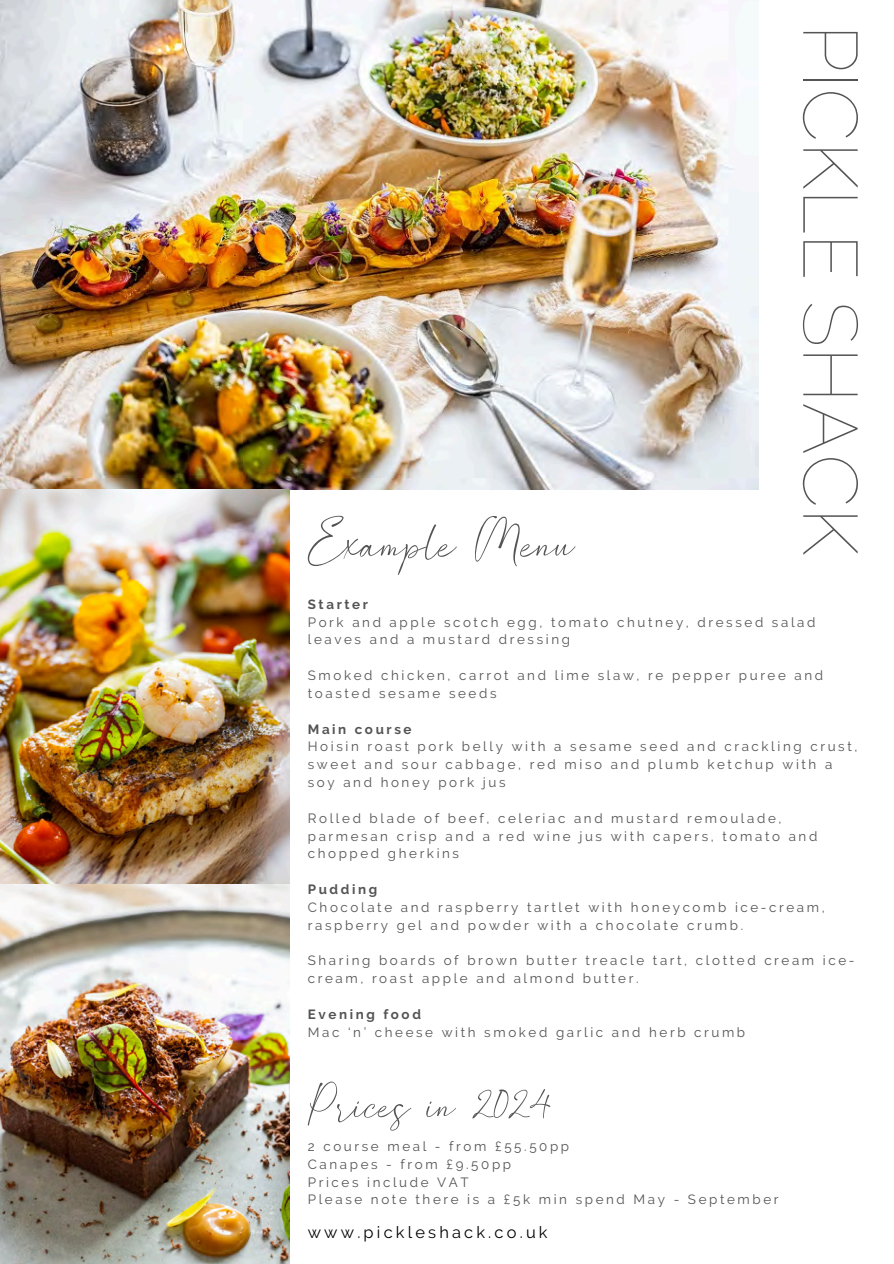
<style>
.page{position:relative;width:894px;height:1264px;background:#fff}
.page>*{position:absolute;margin:0;border:0;box-sizing:border-box;transform-origin:0 0}
.t1{font:100 76.5px "Raleway";color:#545454}
.t2{font:75.3px "Southland";color:#545454}
.t3{font:67.8px "Southland";color:#545454}
.t4{font:16.35px "Raleway";letter-spacing:.195em;color:#000}
.t5{font:13.35px/17.9px "Raleway";letter-spacing:.195em;color:#545454}
.t6{font:700 13.35px "Raleway";letter-spacing:.195em;color:#545454}
</style>
<div class="page">
<img style="left:0;top:0;width:758px;height:489px">
<img style="left:0;top:490px;width:289px;height:773px">
<h3 class="t2" style="left:308px;top:506px;width:268px">Example Menu</h3>
<p class="t1" style="left:875px;top:24px;width:532px;rotate:90deg">PICKLE SHACK</p>
<p class="t6" style="left:308px;top:596px;width:62px">Starter</p>
<p class="t5" style="left:308px;top:613px;width:509px">Pork and apple scotch egg, tomato chutney, dressed salad leaves and a mustard dressing</p>
<p class="t5" style="left:308px;top:666px;width:517px">Smoked chicken, carrot and lime slaw, re pepper puree and toasted sesame seeds</p>
<p class="t6" style="left:308px;top:721px;width:105px">Main course</p>
<p class="t5" style="left:308px;top:737px;width:551px">Hoisin roast pork belly with a sesame seed and crackling crust, sweet and sour cabbage, red miso and plumb ketchup with a soy and honey pork jus</p>
<p class="t5" style="left:308px;top:809px;width:511px">Rolled blade of beef, celeriac and mustard remoulade, parmesan crisp and a red wine jus with capers, tomato and chopped gherkins</p>
<p class="t6" style="left:308px;top:881px;width:71px">Pudding</p>
<p class="t5" style="left:308px;top:898px;width:518px">Chocolate and raspberry tartlet with honeycomb ice-cream, raspberry gel and powder with a chocolate crumb.</p>
<p class="t5" style="left:308px;top:951px;width:548px">Sharing boards of brown butter treacle tart, clotted cream ice&shy;cream, roast apple and almond butter.</p>
<p class="t6" style="left:308px;top:1006px;width:115px">Evening food</p>
<p class="t5" style="left:308px;top:1023px;width:439px">Mac ‘n’ cheese with smoked garlic and herb crumb</p>
<p class="t3" style="left:308px;top:1071px;width:244px">Prices in 2024</p>
<p class="t5" style="left:308px;top:1137px;width:263px">2 course meal - from £55.50pp</p>
<p class="t5" style="left:308px;top:1154px;width:205px">Canapes - from £9.50pp</p>
<p class="t5" style="left:308px;top:1172px;width:162px">Prices include VAT</p>
<h4 class="t5" style="left:308px;top:1190px;width:472px">Please note there is a £5k min spend May - September</h4>
<p class="t4" style="left:308px;top:1222px;width:241px">www.pickleshack.co.uk</p>
</div>
